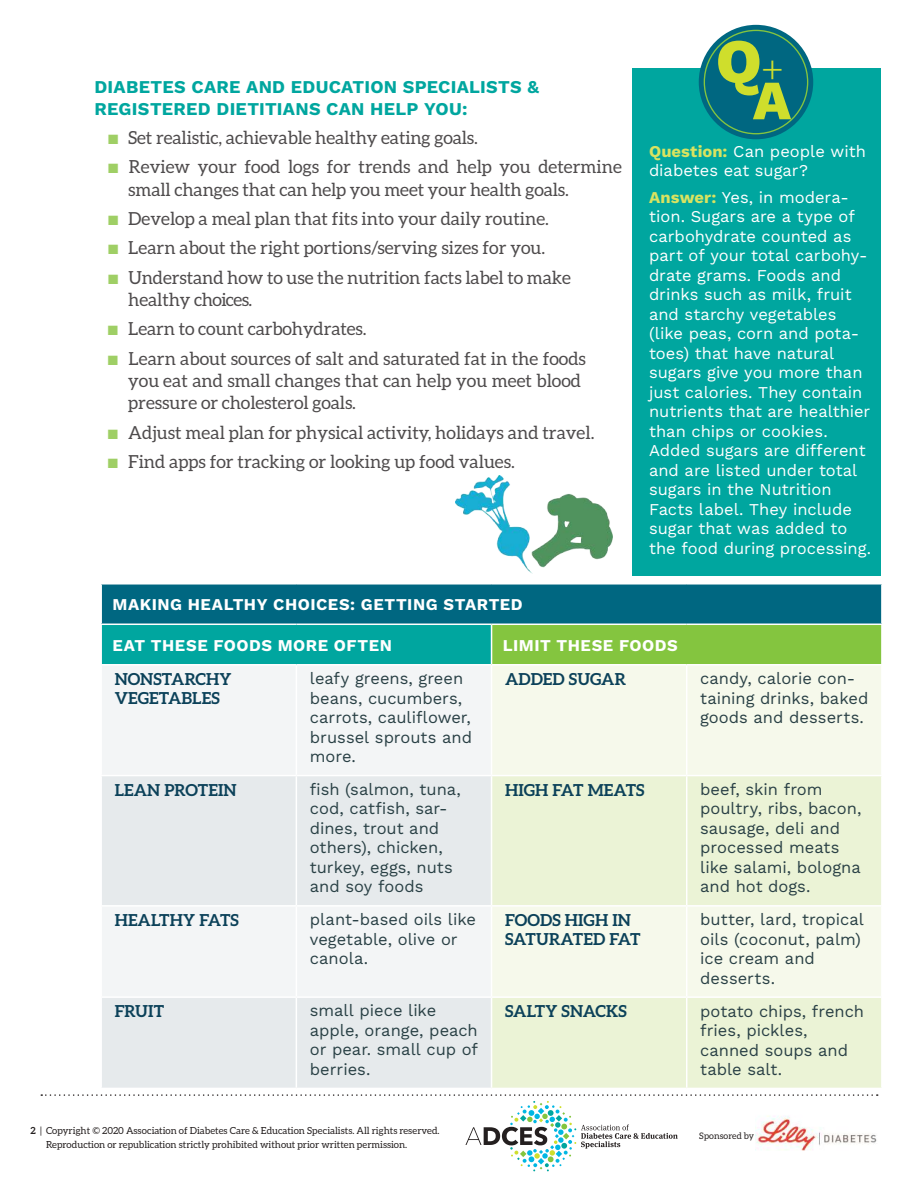
<style>
.page{position:relative;width:918px;height:1188px;background:#fff}
.page>*{position:absolute;margin:0;border:0;box-sizing:border-box;transform-origin:0 0}
.t1{font:800 62.7px "Work Sans";color:#cfde2c}
.t2{font:800 55.5px "Work Sans";color:#cfde2c}
.t3{font:18px/22.2px "Aleo";color:#4e4b4c}
.t4{font:700 18px/22.5px "Work Sans";letter-spacing:.015em;color:#00a69f}
.t5{font:16.5px/19.5px "Work Sans";color:#294045}
.t6{font:16.5px/19.5px "Work Sans";color:#fff}
.t7{font:700 16.5px/19.5px "Aleo";letter-spacing:.005em;color:#0b4159}
.t8{font:700 16.5px "Work Sans";letter-spacing:.03em;color:#fff}
.t9{font:9.75px/13.5px "Aleo";color:#241f1f}
.t10{font:9px "Aleo";color:#241f1f}
.s1{color:#9fcf65}
.s2{font-weight:300;font-size:38.55px}
.s3{font-weight:700;color:#d9e360}
.s4{font-weight:700}
</style>
<div class="page">
<div style="left:633px;top:68px;width:248px;height:508px;background:#00a69f"></div>
<div style="left:699px;top:25px;width:114px;height:114px;background:#006781;border-radius:50%"></div>
<div style="left:101px;top:584px;width:781px;height:40px;background:#006781"></div>
<div style="left:101px;top:624px;width:391px;height:41px;background:#00a69f"></div>
<div style="left:492px;top:624px;width:390px;height:41px;background:#84c53f"></div>
<div style="left:102px;top:666px;width:388px;height:108px;background:#f3f5f6"></div>
<div style="left:492px;top:666px;width:389px;height:109px;background:#f6f9eb"></div>
<svg style="left:102px;top:776px;width:389px;height:312px;fill:#e6eaec"></svg>
<svg style="left:492px;top:776px;width:389px;height:312px;fill:#ebf3d6"></svg>
<hr style="left:491px;top:625px;width:1px;height:39px;background:#fff">
<hr style="left:686px;top:666px;width:1px;height:109px;background:#fff">
<hr style="left:296px;top:776px;width:1px;height:129px;background:#fff">
<hr style="left:686px;top:776px;width:1px;height:129px;background:#fff">
<hr style="left:296px;top:907px;width:1px;height:89px;background:#fff">
<hr style="left:686px;top:907px;width:1px;height:89px;background:#fff">
<hr style="left:296px;top:998px;width:1px;height:90px;background:#fff">
<hr style="left:686px;top:998px;width:1px;height:90px;background:#fff">
<hr style="left:296px;top:666px;width:1px;height:109px;background:#fff">
<hr style="left:100px;top:905px;width:196px;height:2px;background:#fff">
<hr style="left:296px;top:905px;width:196px;height:2px;background:#fff">
<hr style="left:492px;top:905px;width:195px;height:2px;background:#fff">
<hr style="left:687px;top:905px;width:196px;height:2px;background:#fff">
<hr style="left:100px;top:996px;width:196px;height:2px;background:#fff">
<hr style="left:296px;top:996px;width:196px;height:2px;background:#fff">
<hr style="left:492px;top:996px;width:195px;height:2px;background:#fff">
<hr style="left:687px;top:996px;width:196px;height:2px;background:#fff">
<hr style="left:100px;top:625px;width:2px;height:39px;background:#fff">
<hr style="left:881px;top:625px;width:2px;height:39px;background:#fff">
<hr style="left:100px;top:664px;width:196px;height:2px;background:#fff">
<hr style="left:296px;top:664px;width:196px;height:2px;background:#fff">
<hr style="left:492px;top:664px;width:195px;height:2px;background:#fff">
<hr style="left:687px;top:664px;width:196px;height:2px;background:#fff">
<hr style="left:100px;top:583px;width:196px;height:2px;background:#fff">
<hr style="left:100px;top:585px;width:2px;height:39px;background:#fff">
<hr style="left:296px;top:583px;width:196px;height:2px;background:#fff">
<hr style="left:492px;top:583px;width:195px;height:2px;background:#fff">
<hr style="left:687px;top:583px;width:196px;height:2px;background:#fff">
<hr style="left:881px;top:585px;width:2px;height:39px;background:#fff">
<hr style="left:100px;top:624px;width:196px;height:1px;background:#fff">
<hr style="left:296px;top:624px;width:196px;height:1px;background:#fff">
<hr style="left:492px;top:624px;width:195px;height:1px;background:#fff">
<hr style="left:687px;top:624px;width:196px;height:1px;background:#fff">
<svg style="left:41px;top:1094px;width:837px;height:77px"></svg>
<img style="left:456px;top:476px;width:156px;height:98px">
<p class="t4" style="left:94px;top:74px;width:446px">DIABETES CARE AND EDUCATION SPECIALISTS &amp;<br>REGISTERED DIETITIANS CAN HELP YOU:</p>
<p class="t3" style="left:108px;top:127px;width:372px"><span class="s1">■</span> Set realistic, achievable healthy eating goals.</p>
<p class="t3" style="left:128px;top:156px;width:495px;text-indent:-20px"><span class="s1">■</span> Review your food logs for trends and help you determine small changes that can help you meet your health goals.</p>
<p class="t3" style="left:108px;top:207px;width:443px"><span class="s1">■</span> Develop a meal plan that fits into your daily routine.</p>
<p class="t3" style="left:108px;top:237px;width:439px"><span class="s1">■</span> Learn about the right portions/serving sizes for you.</p>
<p class="t3" style="left:128px;top:266px;width:444px;text-indent:-20px"><span class="s1">■</span> Understand how to use the nutrition facts label to make healthy choices.</p>
<p class="t3" style="left:108px;top:318px;width:260px"><span class="s1">■</span> Learn to count carbohydrates.</p>
<p class="t3" style="left:128px;top:347px;width:459px;text-indent:-20px"><span class="s1">■</span> Learn about sources of salt and saturated fat in the foods you eat and small changes that can help you meet blood pressure or cholesterol goals.</p>
<p class="t3" style="left:108px;top:421px;width:488px"><span class="s1">■</span> Adjust meal plan for physical activity, holidays and travel.</p>
<p class="t3" style="left:108px;top:450px;width:408px"><span class="s1">■</span> Find apps for tracking or looking up food values.</p>
<h1 class="t1" style="left:716px;top:13px;width:70px">Q<span class="s2">+</span></h1>
<h2 class="t2" style="left:753px;top:58px;width:39px">A</h2>
<p class="t6" style="left:649px;top:141px;width:218px"><span class="s3">Question:</span> Can people with diabetes eat sugar?</p>
<p class="t6" style="left:649px;top:187px;width:224px"><span class="s3">Answer:</span> Yes, in modera&shy;tion. Sugars are a type of carbohydrate counted as part of your total carbohy&shy;drate grams. Foods and drinks such as milk, fruit and starchy vegetables (like peas, corn and pota&shy;toes) that have natural sugars give you more than just calories. They contain nutrients that are healthier than chips or cookies.<br>Added sugars are different and are listed under total sugars in the Nutrition<br>Facts label. They include sugar that was added to the food during processing.</p>
<p class="t8" style="left:112px;top:592px;width:412px">MAKING HEALTHY CHOICES: GETTING STARTED</p>
<p class="t8" style="left:112px;top:633px;width:281px">EAT THESE FOODS MORE OFTEN</p>
<p class="t8" style="left:503px;top:633px;width:176px">LIMIT THESE FOODS</p>
<p class="t7" style="left:115px;top:669px;width:118px">NONSTARCHY<br>VEGETABLES</p>
<p class="t5" style="left:310px;top:668px;width:164px">leafy greens, green beans, cucumbers, carrots, cauliflower, brussel sprouts and more.</p>
<p class="t7" style="left:505px;top:669px;width:123px">ADDED SUGAR</p>
<p class="t5" style="left:700px;top:668px;width:170px">candy, calorie con&shy;taining drinks, baked goods and desserts.</p>
<p class="t7" style="left:115px;top:780px;width:124px">LEAN PROTEIN</p>
<p class="t5" style="left:310px;top:779px;width:153px">fish (salmon, tuna, cod, catfish, sar&shy;dines, trout and others), chicken, turkey, eggs, nuts and soy foods</p>
<p class="t7" style="left:505px;top:780px;width:141px">HIGH FAT MEATS</p>
<p class="t5" style="left:700px;top:779px;width:163px">beef, skin from poultry, ribs, bacon, sausage, deli and processed meats like salami, bologna and hot dogs.</p>
<p class="t7" style="left:115px;top:910px;width:126px">HEALTHY FATS</p>
<p class="t5" style="left:310px;top:909px;width:168px">plant-based oils like vegetable, olive or canola.</p>
<p class="t7" style="left:505px;top:910px;width:137px">FOODS HIGH IN<br>SATURATED FAT</p>
<p class="t5" style="left:700px;top:909px;width:165px">butter, lard, tropical oils (coconut, palm) ice cream and desserts.</p>
<p class="t7" style="left:115px;top:1001px;width:51px">FRUIT</p>
<p class="t5" style="left:310px;top:1000px;width:170px">small piece like apple, orange, peach or pear. small cup of berries.</p>
<p class="t7" style="left:505px;top:1001px;width:123px">SALTY SNACKS</p>
<p class="t5" style="left:700px;top:1000px;width:165px">potato chips, french fries, pickles, canned soups and table salt.</p>
<p class="t9" style="left:46px;top:1124px;width:395px;text-indent:-15px"><span class="s4">2</span> | Copyright © 2020 Association of Diabetes Care &amp; Education Specialists. All rights reserved.<br>Reproduction or republication strictly prohibited without prior written permission.</p>
<p class="t10" style="left:699px;top:1130px;width:56px">Sponsored by</p>
</div>
